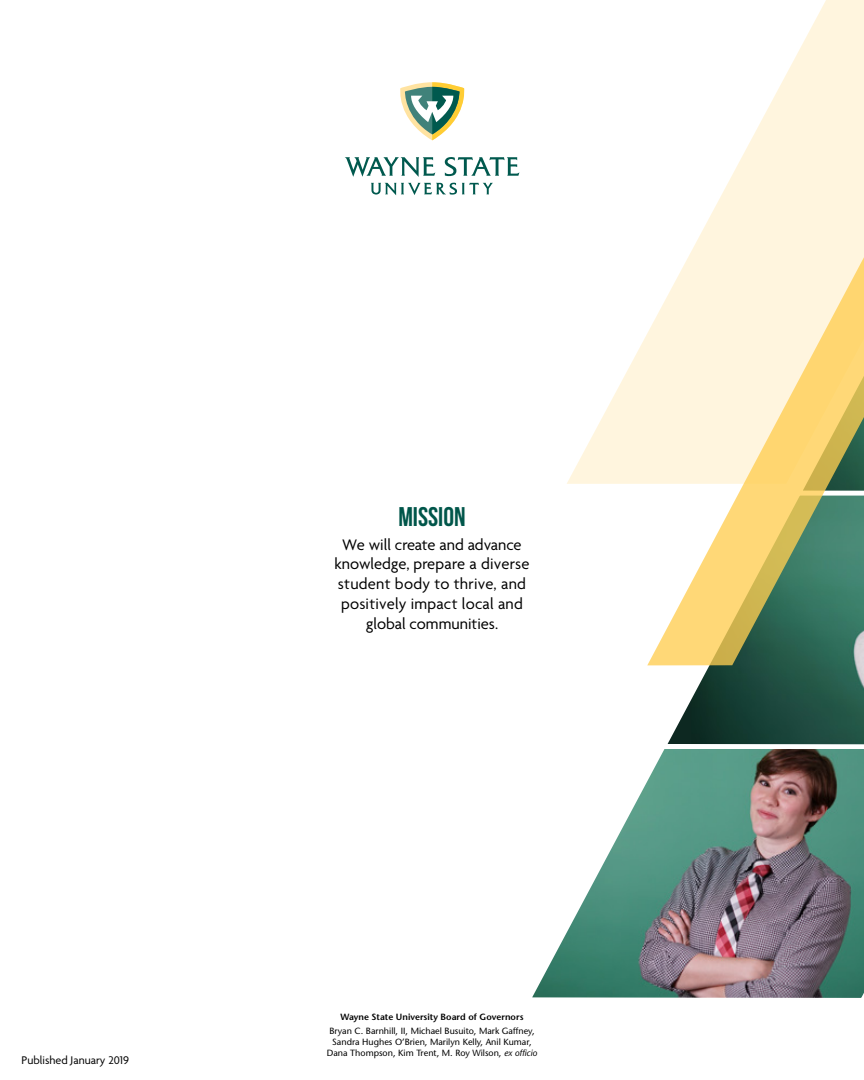
<style>
.page{position:relative;width:864px;height:1080px;background:#fff}
.page>*{position:absolute;margin:0;border:0;box-sizing:border-box;transform-origin:0 0}
.t1{font:700 27px "Bebas Neue";color:#00564a}
.t2{font:16.5px/19.8px "Agenda";color:#000;text-align:center}
.t3{font:12px "Agenda";color:#000}
.t4{font:9px/10.8px "Stone Sans";color:#000;text-align:center}
.t5{font:600 9px "Stone Sans";color:#000}
.s1{font-style:italic}
</style>
<div class="page">
<svg style="left:532px;top:751px;width:332px;height:247px"></svg>
<svg style="left:656px;top:665px;width:208px;height:86px"></svg>
<svg style="left:567px;top:0;width:297px;height:484px"></svg>
<svg style="left:345px;top:157px;width:174px;height:38px"></svg>
<svg style="left:400px;top:82px;width:65px;height:58px"></svg>
<svg style="left:647px;top:132px;width:217px;height:533px"></svg>
<h3 class="t3" style="left:22px;top:1054px;width:109px">Published January 2019</h3>
<h1 class="t1" style="left:398px;top:502px;width:69px">MISSION</h1>
<h2 class="t2" style="left:335px;top:536px;width:196px">We will create and advance knowledge, prepare a diverse student body to thrive, and positively impact local and global communities.</h2>
<p class="t5" style="left:340px;top:1012px;width:185px">Wayne State University Board of Governors</p>
<p class="t4" style="left:327px;top:1025px;width:212px">Bryan C. Barnhill, II, Michael Busuito, Mark Gaffney,<br>Sandra Hughes O’Brien, Marilyn Kelly, Anil Kumar,<br>Dana Thompson, Kim Trent, M. Roy Wilson, <span class="s1">ex officio</span></p>
</div>
